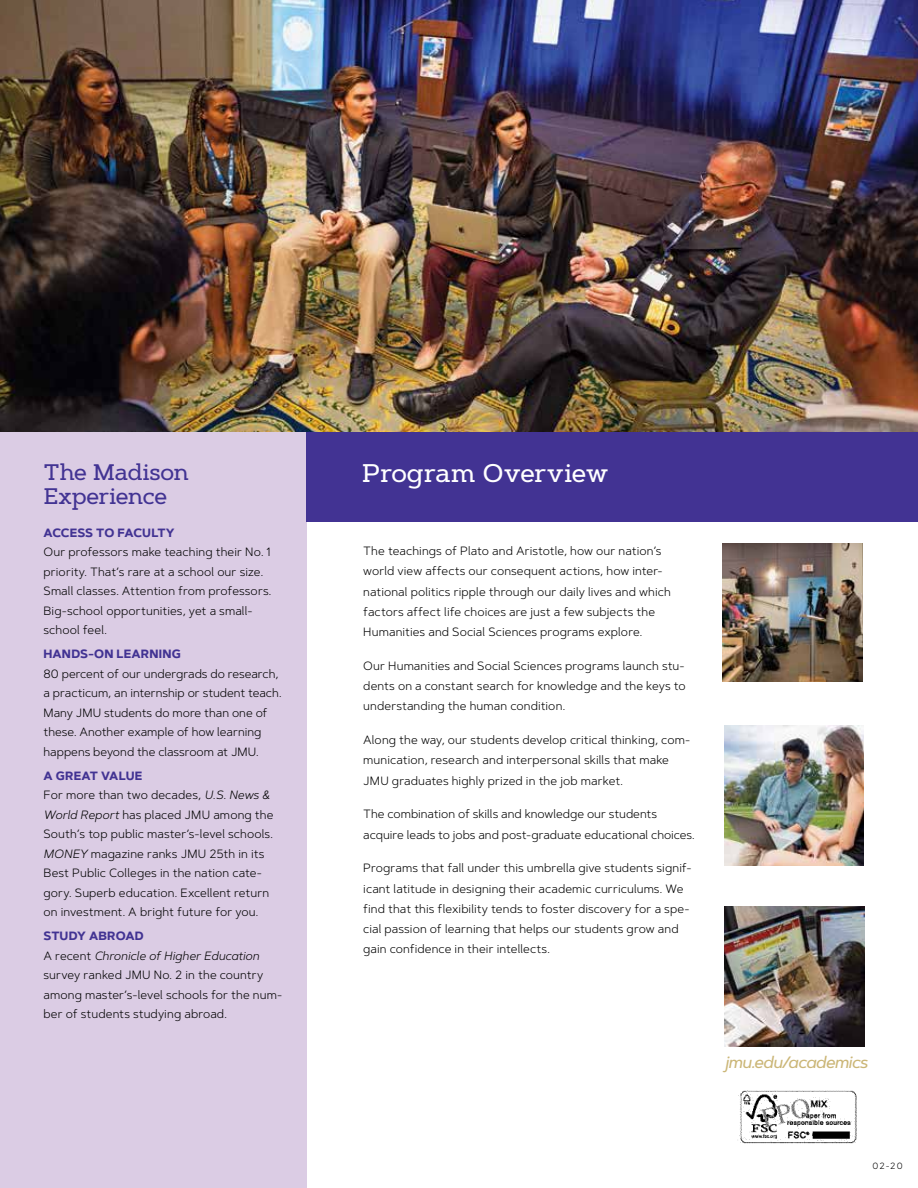
<style>
.page{position:relative;width:918px;height:1188px;background:#fff}
.page>*{position:absolute;margin:0;border:0;box-sizing:border-box;transform-origin:0 0}
.t1{font:500 25.5px "Artegra Slab";letter-spacing:-.01em;color:#fff}
.t2{font:500 22.5px/24px "Artegra Slab";letter-spacing:-.025em;color:#423393}
.t3{font:italic 500 16.5px "Artegra Sans";letter-spacing:-.035em;color:#cbb677}
.t4{font:300 12px/19.5px "Artegra Sans";letter-spacing:.005em;color:#000}
.t5{font:700 12px "Artegra Sans";letter-spacing:.01em;color:#423393}
.t6{font:300 9px "Artegra Sans";color:#000}
.s1{font-weight:700;color:#423393}
.s2{font-style:italic}
</style>
<div class="page">
<div style="left:0;top:432px;width:307px;height:756px;background:#dbcce4"></div>
<img style="left:0;top:0;width:918px;height:432px">
<img style="left:723px;top:543px;width:139px;height:138px">
<img style="left:724px;top:726px;width:140px;height:139px">
<img style="left:725px;top:906px;width:139px;height:141px">
<div style="left:306px;top:432px;width:612px;height:90px;background:#423393"></div>
<img style="left:738px;top:1090px;width:119px;height:54px">
<h2 class="t2" style="left:44px;top:460px;width:147px">The Madison<br>Experience</h2>
<p class="t5" style="left:44px;top:524px;width:133px">ACCESS TO FACULTY</p>
<p class="t4" style="left:44px;top:542px;width:229px">Our professors make teaching their No. 1 priority. That’s rare at a school our size.<br>Small classes. Attention from professors.<br>Big-school opportunities, yet a small&shy;school feel.</p>
<p class="t5" style="left:44px;top:645px;width:139px">HANDS-ON LEARNING</p>
<p class="t4" style="left:44px;top:664px;width:239px">80 percent of our undergrads do research, a practicum, an internship or student teach.<br>Many JMU students do more than one of these. Another example of how learning happens beyond the classroom at JMU.</p>
<p class="t4" style="left:44px;top:766px;width:232px"><span class="s1">A GREAT VALUE<br></span>For more than two decades, <span class="s2">U.S. News &amp; World Report</span> has placed JMU among the South’s top public master’s-level schools.<br><span class="s2">MONEY</span> magazine ranks JMU 25th in its Best Public Colleges in the nation cate&shy;gory. Superb education. Excellent return on investment. A bright future for you.</p>
<p class="t4" style="left:44px;top:926px;width:240px"><span class="s1">STUDY ABROAD<br></span>A recent <span class="s2">Chronicle of Higher Education </span>survey ranked JMU No. 2 in the country among master’s-level schools for the num&shy;ber of students studying abroad.</p>
<h1 class="t1" style="left:362px;top:456px;width:249px">Program Overview</h1>
<p class="t4" style="left:363px;top:541px;width:309px;line-height:20.2px">The teachings of Plato and Aristotle, how our nation’s world view affects our consequent actions, how inter&shy;national politics ripple through our daily lives and which factors affect life choices are just a few subjects the Humanities and Social Sciences programs explore.</p>
<p class="t4" style="left:363px;top:655px;width:324px;line-height:20.2px;text-align:justify">Our Humanities and Social Sciences programs launch stu&shy;dents on a constant search for knowledge and the keys to understanding the human condition.</p>
<p class="t4" style="left:363px;top:730px;width:329px;line-height:20.2px">Along the way, our students develop critical thinking, com&shy;munication, research and interpersonal skills that make<br>JMU graduates highly prized in the job market.</p>
<p class="t4" style="left:363px;top:804px;width:333px;line-height:20.2px">The combination of skills and knowledge our students acquire leads to jobs and post-graduate educational choices.</p>
<p class="t4" style="left:363px;top:858px;width:330px;line-height:20.2px">Programs that fall under this umbrella give students signif&shy;icant latitude in designing their academic curriculums. We find that this flexibility tends to foster discovery for a spe&shy;cial passion of learning that helps our students grow and gain confidence in their intellects.</p>
<h3 class="t3" style="left:725px;top:1051px;width:144px">jmu.edu/academics</h3>
<p class="t6" style="left:873px;top:1160px;width:32px">02-20</p>
</div>
